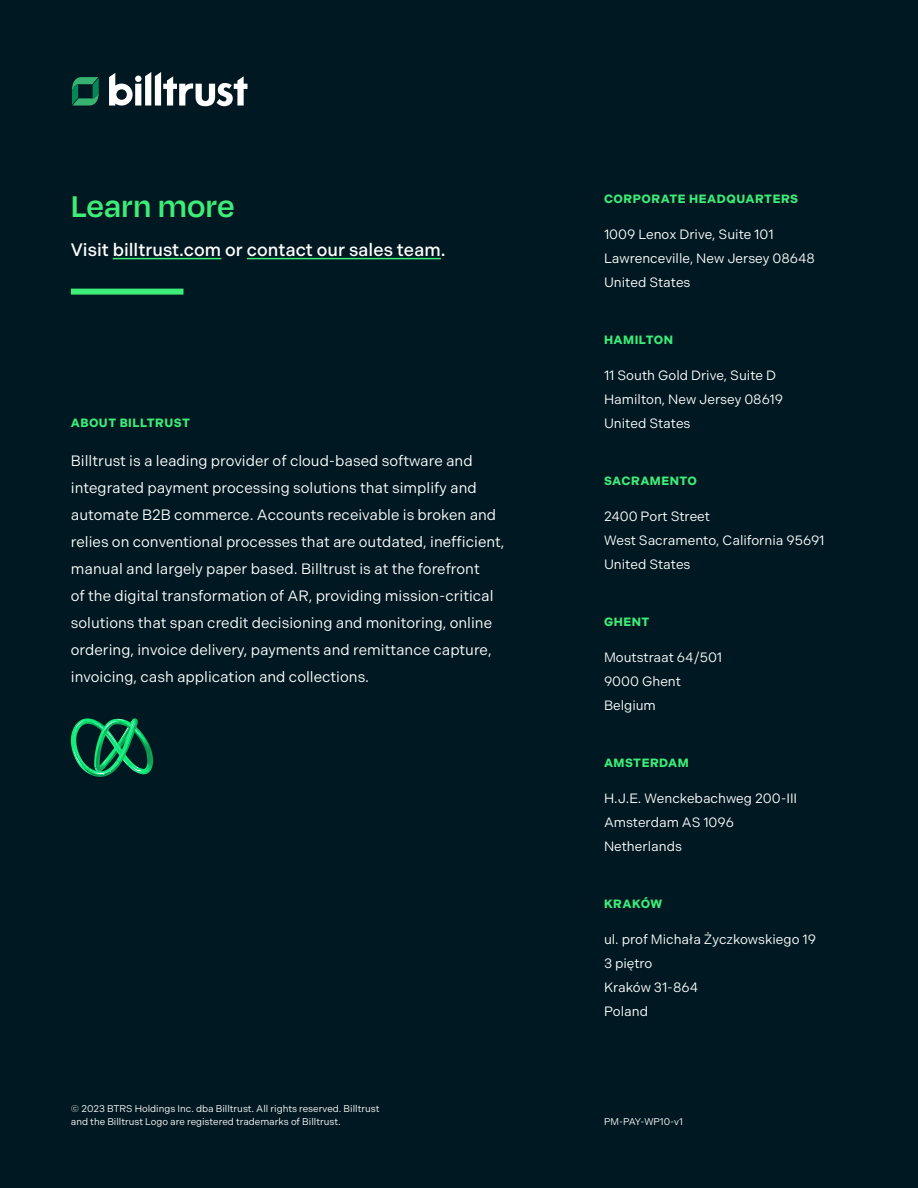
<style>
.page{position:relative;width:918px;height:1188px;background:#001821}
.page>*{position:absolute;margin:0;border:0;box-sizing:border-box;transform-origin:0 0}
.CTA{font:600 34.5px "Degular";color:#3eec78}
.Sales_Contact{font:500 18px "Indivisible";color:#fff}
.Boilerplate{font:15px/27px "Indivisible";color:#fff}
.Body_Copy_White{font:13.5px/24px "Indivisible";color:#fff}
.Back_Cover_Header{font:700 12px "Indivisible";letter-spacing:.04em;color:#3eec78}
.Copyright{font:9.75px/13.5px "Indivisible";color:#fff}
</style>
<div class="page">
<div style="left:71px;top:289px;width:112px;height:6px;background:#3eec78"></div>
<hr style="left:113px;top:258px;width:108px;height:1px;background:#3eec78">
<hr style="left:247px;top:258px;width:194px;height:1px;background:#3eec78">
<svg style="left:71px;top:718px;width:77px;height:59px"></svg>
<svg style="left:72px;top:77px;width:27px;height:29px"></svg>
<svg style="left:109px;top:72px;width:138px;height:34px"></svg>
<p class="CTA" style="left:71px;top:184px;width:165px">Learn more</p>
<p class="Sales_Contact" style="left:71px;top:239px;width:376px">Visit billtrust.com or contact our sales team.</p>
<p class="Back_Cover_Header" style="left:71px;top:415px;width:121px">ABOUT BILLTRUST</p>
<p class="Boilerplate" style="left:71px;top:447px;width:435px">Billtrust is a leading provider of cloud-based software and integrated payment processing solutions that simplify and automate B2B commerce. Accounts receivable is broken and relies on conventional processes that are outdated, inefficient, manual and largely paper based. Billtrust is at the forefront<br>of the digital transformation of AR, providing mission-critical solutions that span credit decisioning and monitoring, online ordering, invoice delivery, payments and remittance capture, invoicing, cash application and collections.</p>
<p class="Copyright" style="left:71px;top:1101px;width:310px">© 2023 BTRS Holdings Inc. dba Billtrust. All rights reserved. Billtrust and the Billtrust Logo are registered trademarks of Billtrust.</p>
<p class="Back_Cover_Header" style="left:604px;top:191px;width:196px">CORPORATE HEADQUARTERS</p>
<p class="Body_Copy_White" style="left:604px;top:222px;width:212px">1009 Lenox Drive, Suite 101<br>Lawrenceville, New Jersey 08648<br>United States</p>
<p class="Back_Cover_Header" style="left:604px;top:332px;width:71px">HAMILTON</p>
<p class="Body_Copy_White" style="left:604px;top:363px;width:181px">11 South Gold Drive, Suite D<br>Hamilton, New Jersey 08619<br>United States</p>
<p class="Back_Cover_Header" style="left:604px;top:473px;width:95px">SACRAMENTO</p>
<p class="Body_Copy_White" style="left:604px;top:504px;width:222px">2400 Port Street<br>West Sacramento, California 95691<br>United States</p>
<p class="Back_Cover_Header" style="left:604px;top:614px;width:47px">GHENT</p>
<p class="Body_Copy_White" style="left:604px;top:645px;width:120px">Moutstraat 64/501<br>9000 Ghent<br>Belgium</p>
<p class="Back_Cover_Header" style="left:604px;top:755px;width:86px">AMSTERDAM</p>
<p class="Body_Copy_White" style="left:604px;top:786px;width:195px">H.J.E. Wenckebachweg 200-III<br>Amsterdam AS 1096<br>Netherlands</p>
<p class="Back_Cover_Header" style="left:604px;top:896px;width:60px">KRAKÓW</p>
<p class="Body_Copy_White" style="left:604px;top:927px;width:213px">ul. prof Michała Życzkowskiego 19<br>3 piętro<br>Kraków 31-864<br>Poland</p>
<p class="Copyright" style="left:604px;top:1115px;width:80px">PM-PAY-WP10-v1</p>
</div>
